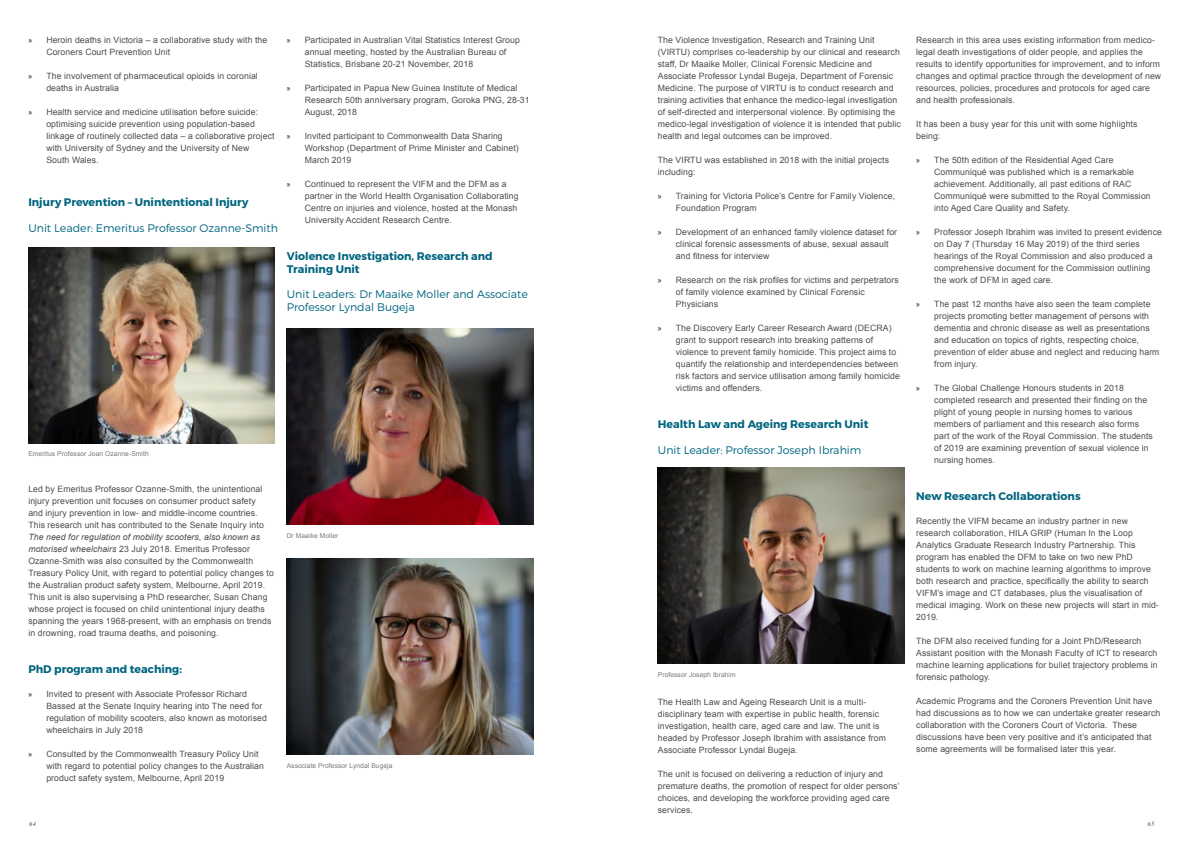
<style>
.page{position:relative;width:1191px;height:842px;background:#fff}
.page>*{position:absolute;margin:0;border:0;box-sizing:border-box;transform-origin:0 0}
.t1{font:700 11px/13px "Montserrat";color:#00657f}
.t2{font:300 11px/13px "Montserrat";color:#006680}
.t3{font:8.7px/12px "Arial";letter-spacing:.01em;color:#4d4d4f}
.t4{font:6.7px "Arial";letter-spacing:.01em;color:#797a7d}
.t5{font:italic 700 6.5px "Times New Roman";color:#717275}
.s1{font-family:"Myriad Pro";color:#000}
.s2{font-style:italic}
</style>
<div class="page">
<img style="left:28px;top:247px;width:247px;height:196px">
<img style="left:287px;top:329px;width:246px;height:196px">
<img style="left:287px;top:558px;width:246px;height:196px">
<img style="left:658px;top:467px;width:246px;height:196px">
<p class="t3" style="left:46px;top:34px;width:222px;text-indent:-18px"><span class="s1">»</span> Heroin deaths in Victoria – a collaborative study with the<br>Coroners Court Prevention Unit</p>
<p class="t3" style="left:46px;top:70px;width:213px;text-indent:-18px"><span class="s1">»</span> The involvement of pharmaceutical opioids in coronial deaths in Australia</p>
<p class="t3" style="left:46px;top:106px;width:230px;text-indent:-18px"><span class="s1">»</span> Health service and medicine utilisation before suicide: optimising suicide prevention using population-based linkage of routinely collected data – a collaborative project with University of Sydney and the University of New South Wales.</p>
<p class="t1" style="left:28px;top:196px;width:222px">Injury Prevention – Unintentional Injury</p>
<p class="t2" style="left:28px;top:222px;width:251px">Unit Leader: Emeritus Professor Ozanne-Smith</p>
<p class="t3" style="left:305px;top:34px;width:217px;text-indent:-18px"><span class="s1">»</span> Participated in Australian Vital Statistics Interest Group annual meeting, hosted by the Australian Bureau of<br>Statistics, Brisbane 20-21 November, 2018</p>
<p class="t3" style="left:305px;top:82px;width:226px;text-indent:-18px"><span class="s1">»</span> Participated in Papua New Guinea Institute of Medical<br>Research 50th anniversary program, Goroka PNG, 28-31<br>August, 2018</p>
<p class="t3" style="left:305px;top:130px;width:216px;text-indent:-18px"><span class="s1">»</span> Invited participant to Commonwealth Data Sharing<br>Workshop (Department of Prime Minister and Cabinet)<br>March 2019</p>
<p class="t3" style="left:305px;top:178px;width:215px;text-indent:-18px"><span class="s1">»</span> Continued to represent the VIFM and the DFM as a partner in the World Health Organisation Collaborating Centre on injuries and violence, hosted at the Monash University Accident Research Centre.</p>
<p class="t1" style="left:287px;top:250px;width:207px">Violence Investigation, Research and<br>Training Unit</p>
<p class="t2" style="left:287px;top:288px;width:243px">Unit Leaders: Dr Maaike Moller and Associate<br>Professor Lyndal Bugeja</p>
<p class="t4" style="left:28px;top:450px;width:122px">Emeritus Professor Joan Ozanne-Smith</p>
<p class="t3" style="left:28px;top:483px;width:237px">Led by Emeritus Professor Ozanne-Smith, the unintentional injury prevention unit focuses on consumer product safety and injury prevention in low- and middle-income countries.<br>This research unit has contributed to the Senate Inquiry into</p>
<p class="t3" style="left:28px;top:531px;width:247px"><span class="s2">The need for regulation of mobility scooters, also known as motorised wheelchairs</span> 23 July 2018. Emeritus Professor Ozanne-Smith was also consulted by the Commonwealth Treasury Policy Unit, with regard to potential policy changes to the Australian product safety system, Melbourne, April 2019.<br>This unit is also supervising a PhD researcher, Susan Chang whose project is focused on child unintentional injury deaths spanning the years 1968-present, with an emphasis on trends in drowning, road trauma deaths, and poisoning.</p>
<p class="t1" style="left:28px;top:663px;width:155px">PhD program and teaching:</p>
<p class="t3" style="left:46px;top:688px;width:222px;text-indent:-18px"><span class="s1">»</span> Invited to present with Associate Professor Richard Bassed at the Senate Inquiry hearing into The need for regulation of mobility scooters, also known as motorised wheelchairs in July 2018</p>
<p class="t3" style="left:46px;top:748px;width:219px;text-indent:-18px"><span class="s1">»</span> Consulted by the Commonwealth Treasury Policy Unit with regard to potential policy changes to the Australian product safety system, Melbourne, April 2019</p>
<p class="t4" style="left:287px;top:532px;width:53px">Dr Maaike Moller</p>
<p class="t4" style="left:287px;top:761px;width:107px">Associate Professor Lyndal Bugeja</p>
<p class="t3" style="left:658px;top:34px;width:244px">The Violence Investigation, Research and Training Unit (VIRTU) comprises co-leadership by our clinical and research staff, Dr Maaike Moller, Clinical Forensic Medicine and Associate Professor Lyndal Bugeja, Department of Forensic Medicine. The purpose of VIRTU is to conduct research and training activities that enhance the medico-legal investigation of self-directed and interpersonal violence. By optimising the medico-legal investigation of violence it is intended that public health and legal outcomes can be improved.</p>
<p class="t3" style="left:658px;top:154px;width:233px">The VIRTU was established in 2018 with the initial projects including:</p>
<p class="t3" style="left:676px;top:190px;width:221px;text-indent:-18px"><span class="s1">»</span> Training for Victoria Police’s Centre for Family Violence,<br>Foundation Program</p>
<p class="t3" style="left:676px;top:226px;width:223px;text-indent:-18px"><span class="s1">»</span> Development of an enhanced family violence dataset for clinical forensic assessments of abuse, sexual assault and fitness for interview</p>
<p class="t3" style="left:676px;top:274px;width:224px;text-indent:-18px"><span class="s1">»</span> Research on the risk profiles for victims and perpetrators of family violence examined by Clinical Forensic<br>Physicians</p>
<p class="t3" style="left:676px;top:322px;width:225px;text-indent:-18px"><span class="s1">»</span> The Discovery Early Career Research Award (DECRA) grant to support research into breaking patterns of violence to prevent family homicide. This project aims to quantify the relationship and interdependencies between risk factors and service utilisation among family homicide victims and offenders.</p>
<p class="t1" style="left:658px;top:417px;width:212px">Health Law and Ageing Research Unit</p>
<p class="t2" style="left:658px;top:443px;width:205px">Unit Leader: Professor Joseph Ibrahim</p>
<p class="t4" style="left:658px;top:670px;width:79px">Professor Joseph Ibrahim</p>
<p class="t3" style="left:658px;top:696px;width:230px">The Health Law and Ageing Research Unit is a multi&shy;disciplinary team with expertise in public health, forensic investigation, health care, aged care and law. The unit is headed by Professor Joseph Ibrahim with assistance from Associate Professor Lyndal Bugeja.</p>
<p class="t3" style="left:658px;top:768px;width:243px">The unit is focused on delivering a reduction of injury and premature deaths, the promotion of respect for older persons’ choices, and developing the workforce providing aged care services.</p>
<p class="t3" style="left:916px;top:34px;width:246px">Research in this area uses existing information from medico&shy;legal death investigations of older people, and applies the results to identify opportunities for improvement, and to inform changes and optimal practice through the development of new resources, policies, procedures and protocols for aged care and health professionals.</p>
<p class="t3" style="left:916px;top:118px;width:223px">It has been a busy year for this unit with some highlights being:</p>
<p class="t3" style="left:934px;top:154px;width:218px;text-indent:-18px"><span class="s1">»</span> The 50th edition of the Residential Aged Care Communiqué was published which is a remarkable achievement. Additionally, all past editions of RAC Communiqué were submitted to the Royal Commission into Aged Care Quality and Safety.</p>
<p class="t3" style="left:934px;top:226px;width:229px;text-indent:-18px"><span class="s1">»</span> Professor Joseph Ibrahim was invited to present evidence on Day 7 (Thursday 16 May 2019) of the third series hearings of the Royal Commission and also produced a comprehensive document for the Commission outlining the work of DFM in aged care.</p>
<p class="t3" style="left:934px;top:298px;width:227px;text-indent:-18px"><span class="s1">»</span> The past 12 months have also seen the team complete projects promoting better management of persons with dementia and chronic disease as well as presentations and education on topics of rights, respecting choice, prevention of elder abuse and neglect and reducing harm from injury.</p>
<p class="t3" style="left:934px;top:382px;width:220px;text-indent:-18px"><span class="s1">»</span> The Global Challenge Honours students in 2018 completed research and presented their finding on the plight of young people in nursing homes to various members of parliament and this research also forms part of the work of the Royal Commission. The students of 2019 are examining prevention of sexual violence in nursing homes.</p>
<p class="t1" style="left:916px;top:490px;width:166px">New Research Collaborations</p>
<p class="t3" style="left:916px;top:515px;width:244px">Recently the VIFM became an industry partner in new research collaboration, HILA GRIP (Human In the Loop Analytics Graduate Research Industry Partnership. This program has enabled the DFM to take on two new PhD students to work on machine learning algorithms to improve both research and practice, specifically the ability to search VIFM’s image and CT databases, plus the visualisation of medical imaging. Work on these new projects will start in mid-2019.</p>
<p class="t3" style="left:916px;top:635px;width:243px">The DFM also received funding for a Joint PhD/Research Assistant position with the Monash Faculty of ICT to research machine learning applications for bullet trajectory problems in forensic pathology.</p>
<p class="t3" style="left:916px;top:695px;width:245px">Academic Programs and the Coroners Prevention Unit have had discussions as to how we can undertake greater research collaboration with the Coroners Court of Victoria. These discussions have been very positive and it’s anticipated that some agreements will be formalised later this year.</p>
<p class="t5" style="left:29px;top:819px;width:8px">64</p>
<p class="t5" style="left:1147px;top:819px;width:8px">65</p>
</div>
